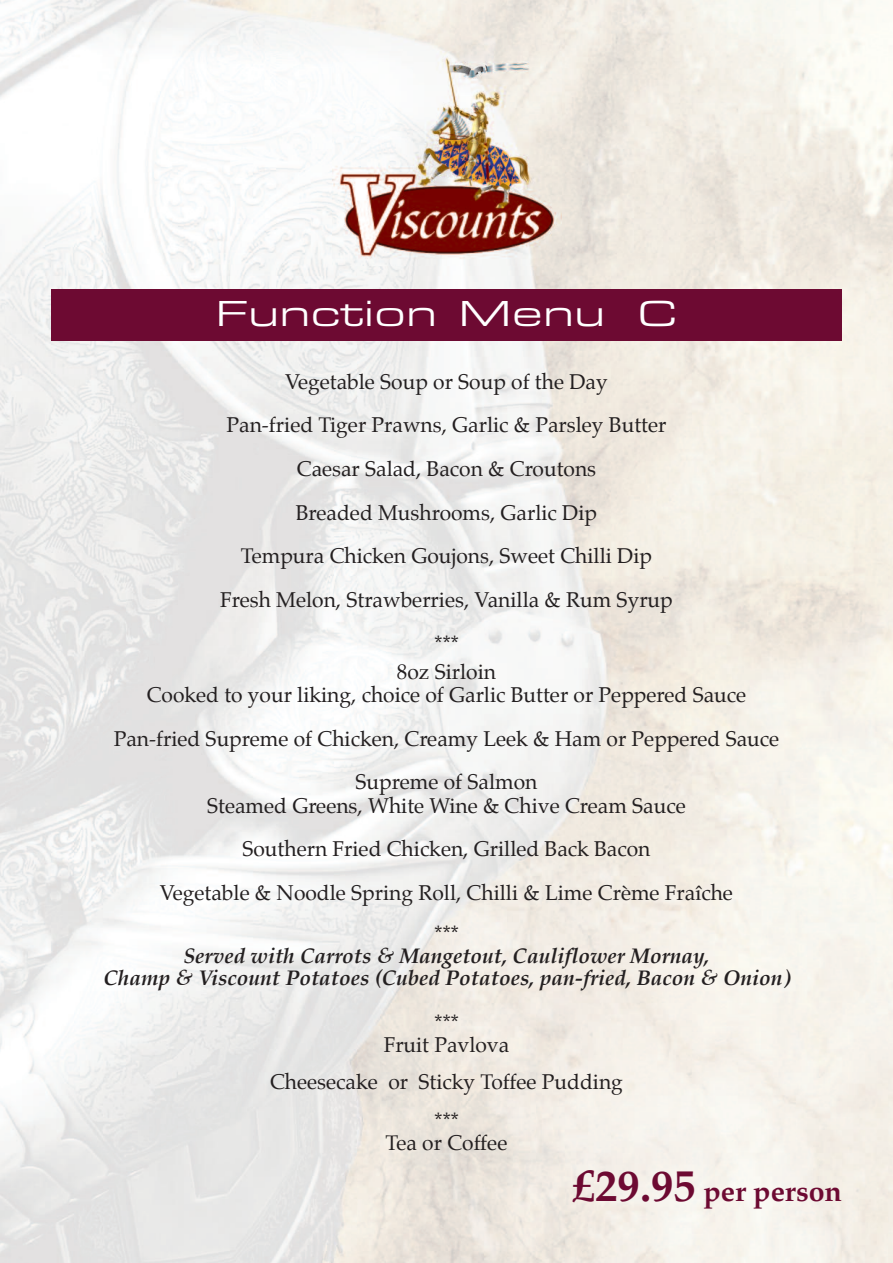
<style>
.page{position:relative;width:893px;height:1263px;background:#fff}
.page>*{position:absolute;margin:0;border:0;box-sizing:border-box;transform-origin:0 0}
.t1{font:37.5px "Eurostile T Regu Exte";color:#fff;scale:1.14 1}
.t2{font:700 28.5px "Palatino";color:#6d0a32}
.t3{font:21px/43.7px "Palatino";color:#231f20;text-align:center}
.t4{font:italic 700 21px/21.9px "Palatino";color:#231f20;text-align:center}
.s1{font-size:45px}
</style>
<div class="page">
<img style="left:0;top:0;width:893px;height:1263px">
<img style="left:332px;top:51px;width:229px;height:215px">
<div style="left:51px;top:289px;width:791px;height:51px;background:#6d0a32"></div>
<h1 class="t1" style="left:215px;top:291px;width:407px">Function Menu C</h1>
<p class="t3" style="left:220px;top:361px;width:454px">Vegetable Soup or Soup of the Day<br>Pan-fried Tiger Prawns, Garlic &amp; Parsley Butter Caesar Salad, Bacon &amp; Croutons<br>Breaded Mushrooms, Garlic Dip<br>Tempura Chicken Goujons, Sweet Chilli Dip Fresh Melon, Strawberries, Vanilla &amp; Rum Syrup ***</p>
<p class="t3" style="left:147px;top:661px;width:601px;line-height:23.4px">8oz Sirloin<br>Cooked to your liking, choice of Garlic Butter or Peppered Sauce</p>
<p class="t3" style="left:114px;top:718px;width:667px">Pan-fried Supreme of Chicken, Creamy Leek &amp; Ham or Peppered Sauce<br>Supreme of Salmon</p>
<p class="t3" style="left:160px;top:785px;width:575px">Steamed Greens, White Wine &amp; Chive Cream Sauce<br>Southern Fried Chicken, Grilled Back Bacon<br>Vegetable &amp; Noodle Spring Roll, Chilli &amp; Lime Crème Fraîche</p>
<p class="t3" style="left:434px;top:913px;width:26px">***</p>
<p class="t4" style="left:103px;top:946px;width:688px">Served with Carrots &amp; Mangetout, Cauliflower Mornay,<br>Champ &amp; Viscount Potatoes (Cubed Potatoes, pan-fried, Bacon &amp; Onion)</p>
<p class="t3" style="left:384px;top:1013px;width:127px;line-height:21.9px">***<br>Fruit Pavlova</p>
<p class="t3" style="left:270px;top:1064px;width:354px;line-height:39.2px">Cheesecake or Sticky Toffee Pudding ***</p>
<p class="t3" style="left:386px;top:1123px;width:123px">Tea or Coffee</p>
<h2 class="t2" style="left:572px;top:1178px;width:271px"><span class="s1">£29.95</span> per person</h2>
</div>
